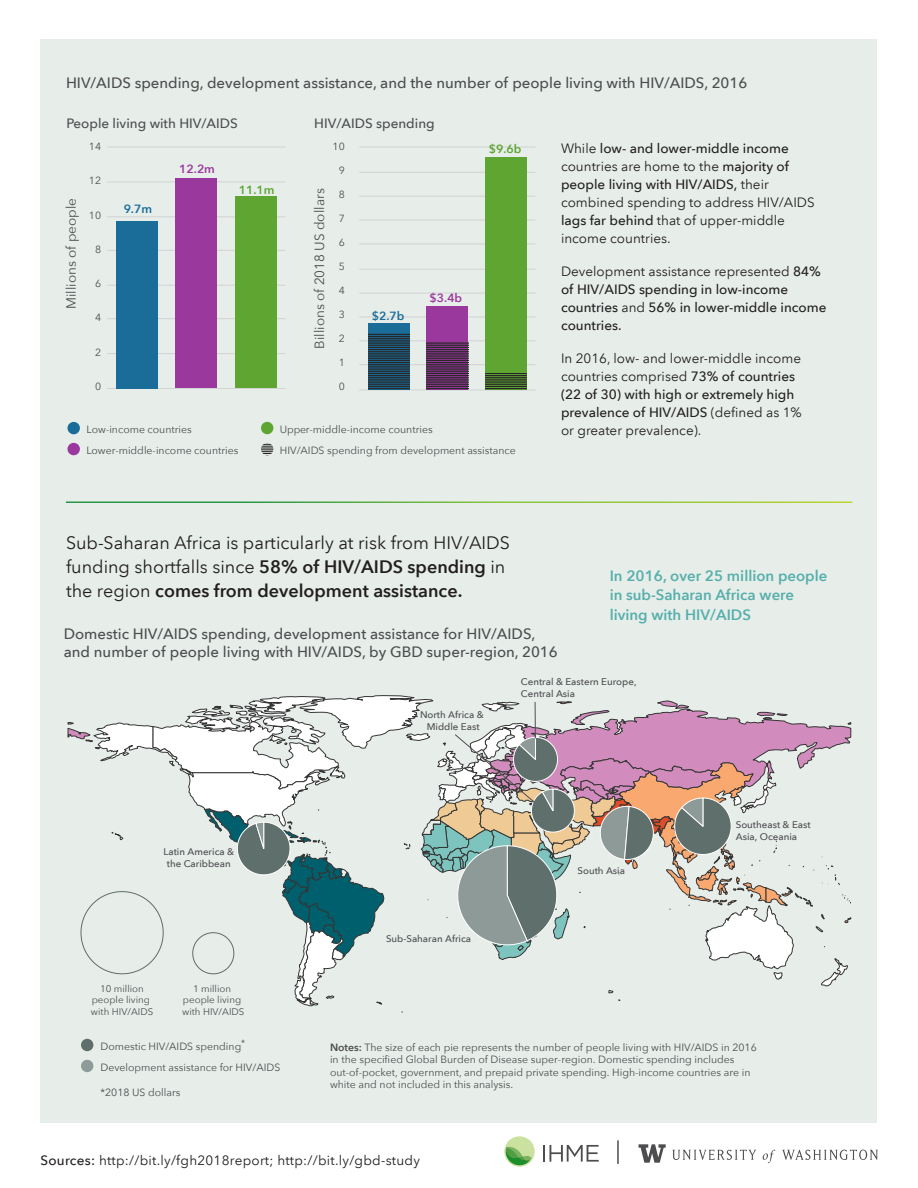
<style>
.page{position:relative;width:918px;height:1188px;background:#fff}
.page>*{position:absolute;margin:0;border:0;box-sizing:border-box;transform-origin:0 0}
.t1{font:18px/24px "Avenir Next LT Pro";color:#231f20}
.t2{font:500 15px/18px "Avenir Next LT Pro";color:#4d4d4f}
.t3{font:600 15px/19.5px "Avenir Next LT Pro";color:#57afab}
.t4{font:500 13.5px/18px "Avenir Next LT Pro";color:#231f20}
.t5{font:13.5px/18px "Avenir Next LT Pro";color:#231f20}
.t6{font:13.5px "Avenir Next LT Pro";letter-spacing:.02em;color:#231f20}
.t7{font:500 13.5px "Avenir Next LT Pro";color:#4d4d4f}
.t8{font:13.35px "Avenir Next";color:#4e4d50}
.t9{font:600 11.85px "Avenir Next";color:#9b389e}
.t10{font:600 11.85px "Avenir Next";color:#5fa532}
.t11{font:600 11.85px "Avenir Next";color:#1a6c99}
.t12{font:10.5px/12.6px "Avenir Next";color:#4d4d4f}
.t13{font:10.35px "Avenir Next";color:#4e4d50}
.t14{font:500 9.6px/11.7px "Avenir Next";color:#4e4d50;text-align:center}
.t15{font:9.6px/11.7px "Avenir Next";color:#4e4d50;text-align:center}
.s1{font-weight:500}
.s2{font-weight:400}
.s3{font-weight:600}
</style>
<div class="page">
<div style="left:41px;top:39px;width:836px;height:1084px;background:#e7eeea"></div>
<svg style="left:672px;top:1150px;width:206px;height:13px"></svg>
<svg style="left:639px;top:1144px;width:27px;height:19px"></svg>
<hr style="left:617px;top:1140px;width:2px;height:24px;background:#4d4d4f">
<svg style="left:543px;top:1145px;width:56px;height:17px"></svg>
<div style="left:504px;top:1136px;width:31px;height:31px;background:#cae19f;border-radius:50%"></div>
<svg style="left:506px;top:1147px;width:26px;height:18px"></svg>
<hr style="left:66px;top:502px;width:786px;height:1px;background:#fff">
<div style="left:81px;top:1039px;width:12px;height:12px;background:#5f6f6c;border-radius:50%"></div>
<div style="left:81px;top:1060px;width:12px;height:12px;background:#8e9b99;border-radius:50%"></div>
<div style="left:67px;top:422px;width:13px;height:12px;background:#1a6c99;border-radius:50%"></div>
<div style="left:67px;top:443px;width:13px;height:12px;background:#9b389e;border-radius:50%"></div>
<div style="left:261px;top:422px;width:12px;height:12px;background:#5fa532;border-radius:50%"></div>
<hr style="left:107px;top:388px;width:179px;height:1px;background:#d1d2d3">
<hr style="left:107px;top:353px;width:179px;height:1px;background:#d1d2d3">
<hr style="left:107px;top:318px;width:179px;height:1px;background:#d1d2d3">
<hr style="left:107px;top:285px;width:179px;height:1px;background:#d1d2d3">
<hr style="left:107px;top:250px;width:179px;height:1px;background:#d1d2d3">
<hr style="left:107px;top:217px;width:179px;height:1px;background:#d1d2d3">
<hr style="left:107px;top:182px;width:179px;height:1px;background:#d1d2d3">
<hr style="left:107px;top:147px;width:179px;height:1px;background:#d1d2d3">
<div style="left:116px;top:221px;width:42px;height:167px;background:#1a6c99"></div>
<div style="left:176px;top:178px;width:42px;height:210px;background:#9b389e"></div>
<div style="left:236px;top:197px;width:42px;height:191px;background:#5fa532"></div>
<hr style="left:359px;top:390px;width:177px;height:1px;background:#d1d2d3">
<hr style="left:359px;top:364px;width:177px;height:1px;background:#d1d2d3">
<hr style="left:359px;top:341px;width:177px;height:1px;background:#d1d2d3">
<hr style="left:359px;top:317px;width:177px;height:1px;background:#d1d2d3">
<hr style="left:359px;top:293px;width:177px;height:1px;background:#d1d2d3">
<hr style="left:359px;top:269px;width:177px;height:1px;background:#d1d2d3">
<hr style="left:359px;top:244px;width:177px;height:1px;background:#d1d2d3">
<hr style="left:359px;top:220px;width:177px;height:1px;background:#d1d2d3">
<hr style="left:359px;top:196px;width:177px;height:1px;background:#d1d2d3">
<hr style="left:359px;top:172px;width:177px;height:1px;background:#d1d2d3">
<hr style="left:359px;top:147px;width:177px;height:1px;background:#d1d2d3">
<div style="left:368px;top:323px;width:42px;height:10px;background:#1a6c99"></div>
<div style="left:485px;top:158px;width:42px;height:216px;background:#5fa532"></div>
<div style="left:427px;top:306px;width:41px;height:37px;background:#9b389e"></div>
<svg style="left:368px;top:333px;width:42px;height:56px"></svg>
<svg style="left:427px;top:343px;width:41px;height:46px"></svg>
<svg style="left:485px;top:374px;width:42px;height:15px"></svg>
<svg style="left:261px;top:443px;width:12px;height:12px"></svg>
<svg style="left:80px;top:695px;width:771px;height:318px"></svg>
<hr style="left:535px;top:702px;width:1px;height:36px;background:#4e4d50">
<h2 class="t2" style="left:66px;top:74px;width:683px">HIV/AIDS spending, development assistance, and the number of people living with HIV/AIDS, 2016</h2>
<p class="t7" style="left:66px;top:115px;width:173px">People living with HIV/AIDS</p>
<p class="t8" style="left:60px;top:309px;width:112px;rotate:-90deg">Millions of people</p>
<p class="t13" style="left:89px;top:138px;width:14px">14</p>
<p class="t13" style="left:89px;top:172px;width:14px">12</p>
<p class="t13" style="left:89px;top:206px;width:14px">10</p>
<p class="t13" style="left:95px;top:241px;width:8px">8</p>
<p class="t13" style="left:95px;top:275px;width:8px">6</p>
<p class="t13" style="left:95px;top:309px;width:8px">4</p>
<p class="t13" style="left:95px;top:343px;width:8px">2</p>
<p class="t13" style="left:95px;top:378px;width:8px">0</p>
<p class="t11" style="left:124px;top:199px;width:30px">9.7m</p>
<p class="t9" style="left:179px;top:158px;width:37px">12.2m</p>
<p class="t10" style="left:239px;top:179px;width:37px">11.1m</p>
<p class="t7" style="left:314px;top:115px;width:122px">HIV/AIDS spending</p>
<p class="t13" style="left:333px;top:138px;width:14px">10</p>
<p class="t8" style="left:308px;top:349px;width:162px;rotate:-90deg">Billions of 2018 US dollars</p>
<p class="t13" style="left:339px;top:162px;width:8px">9</p>
<p class="t13" style="left:339px;top:186px;width:8px">8</p>
<p class="t13" style="left:339px;top:210px;width:8px">7</p>
<p class="t13" style="left:339px;top:234px;width:8px">6</p>
<p class="t13" style="left:339px;top:258px;width:8px">5</p>
<p class="t13" style="left:339px;top:282px;width:8px">4</p>
<p class="t13" style="left:339px;top:306px;width:8px">3</p>
<p class="t13" style="left:339px;top:330px;width:8px">2</p>
<p class="t13" style="left:339px;top:354px;width:8px">1</p>
<p class="t13" style="left:339px;top:378px;width:8px">0</p>
<p class="t11" style="left:372px;top:305px;width:34px">$2.7b</p>
<p class="t9" style="left:430px;top:288px;width:34px">$3.4b</p>
<p class="t10" style="left:489px;top:139px;width:34px">$9.6b</p>
<p class="t5" style="left:561px;top:139px;width:255px">While <span class="s1">low- and lower-middle income </span>countries are home to the <span class="s1">majority of people living with HIV/AIDS,</span> their combined spending to address HIV/AIDS <span class="s1">lags far behind</span> that of upper-middle income countries.</p>
<p class="t4" style="left:561px;top:262px;width:267px"><span class="s2">Development assistance represented</span> 84% of HIV/AIDS spending in low-income countries <span class="s2">and</span> 56% in lower-middle income countries.</p>
<p class="t4" style="left:561px;top:349px;width:242px"><span class="s2">In 2016, low- and lower-middle income countries comprised</span> 73% of countries (22 of 30) with high or extremely high prevalence of HIV/AIDS <span class="s2">(defined as 1%</span></p>
<p class="t12" style="left:86px;top:422px;width:107px">Low-income countries</p>
<p class="t5" style="left:561px;top:421px;width:142px">or greater prevalence).</p>
<p class="t12" style="left:86px;top:443px;width:154px">Lower-middle-income countries</p>
<p class="t12" style="left:280px;top:422px;width:154px">Upper-middle-income countries</p>
<p class="t12" style="left:280px;top:443px;width:237px">HIV/AIDS spending from development assistance</p>
<h1 class="t1" style="left:66px;top:531px;width:446px">Sub-Saharan Africa is particularly at risk from HIV/AIDS funding shortfalls since <span class="s3">58% of HIV/AIDS spending</span> in the region <span class="s3">comes from development assistance.</span></h1>
<h2 class="t2" style="left:64px;top:624px;width:496px">Domestic HIV/AIDS spending, development assistance for HIV/AIDS, and number of people living with HIV/AIDS, by GBD super-region, 2016</h2>
<h2 class="t3" style="left:610px;top:566px;width:219px">In 2016, over 25 million people in sub-Saharan Africa were living with HIV/AIDS</h2>
<p class="t14" style="left:163px;top:846px;width:72px">Latin America &amp; the Caribbean</p>
<p class="t15" style="left:91px;top:982px;width:64px">10 million people living with HIV/AIDS</p>
<p class="t15" style="left:182px;top:982px;width:64px">1 million people living with HIV/AIDS</p>
<p class="t12" style="left:100px;top:1035px;width:181px;line-height:20.9px">Domestic HIV/AIDS spending<sup>*<br></sup>Development assistance for HIV/AIDS</p>
<p class="t12" style="left:100px;top:1085px;width:82px">*2018 US dollars</p>
<p class="t14" style="left:420px;top:709px;width:65px">North Africa &amp;<br>Middle East</p>
<p class="t14" style="left:521px;top:676px;width:117px;text-align:left">Central &amp; Eastern Europe,<br>Central Asia</p>
<p class="t14" style="left:386px;top:933px;width:87px">Sub-Saharan Africa</p>
<p class="t14" style="left:578px;top:865px;width:49px">South Asia</p>
<p class="t14" style="left:736px;top:819px;width:76px;text-align:left">Southeast &amp; East<br>Asia, Oceania</p>
<p class="t12" style="left:330px;top:1040px;width:428px"><span class="s3">Notes:</span> The size of each pie represents the number of people living with HIV/AIDS in 2016 in the specified Global Burden of Disease super-region. Domestic spending includes out-of-pocket, government, and prepaid private spending. High-income countries are in white and not included in this analysis.</p>
<p class="t6" style="left:41px;top:1152px;width:381px"><span class="s1">Sources:</span> http://bit.ly/fgh2018report; http://bit.ly/gbd-study</p>
</div>
